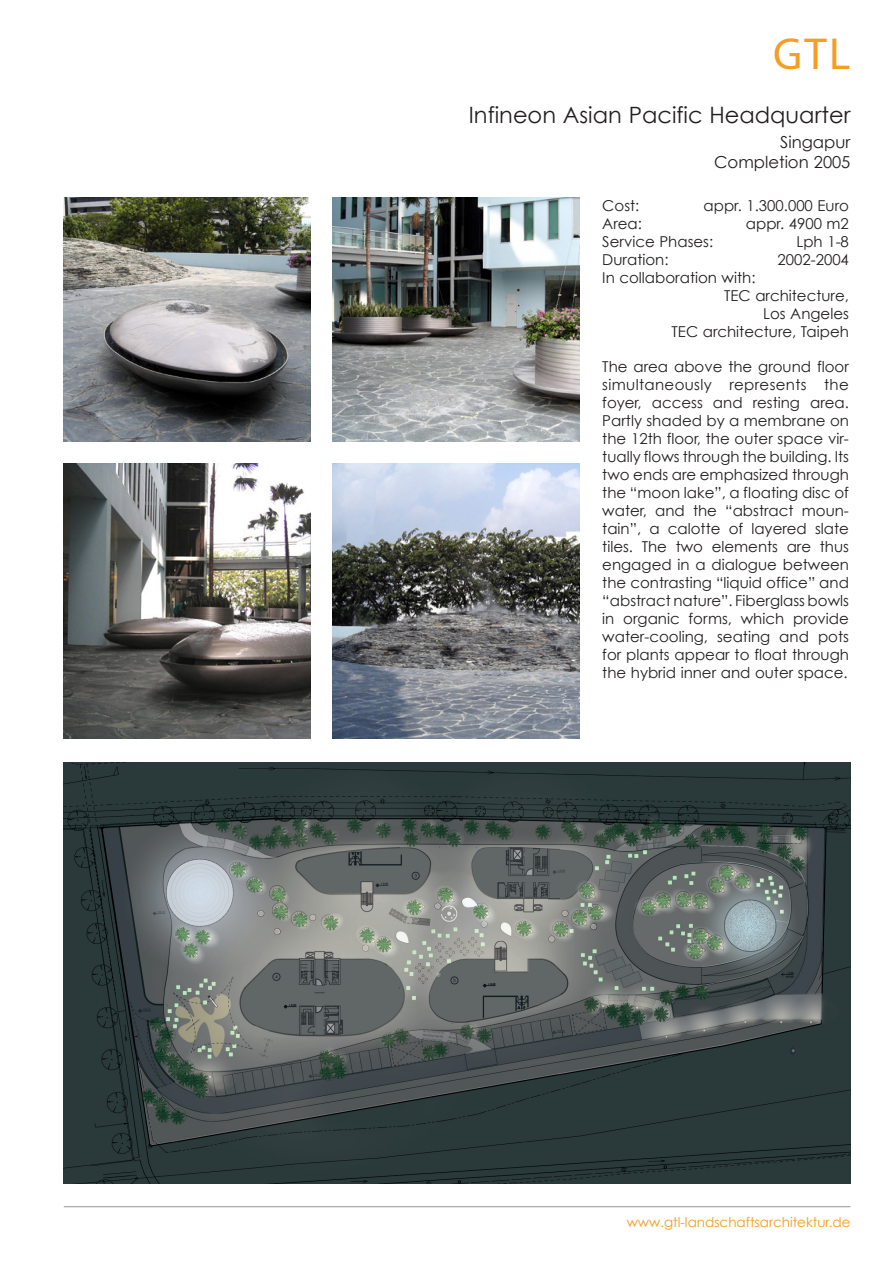
<style>
.page{position:relative;width:893px;height:1263px;background:#fff}
.page>*{position:absolute;margin:0;border:0;box-sizing:border-box;transform-origin:0 0}
.t1{font:45px "Myriad Pro";color:#f59e21}
.t2{font:22.5px "Century Gothic";color:#231f20}
.t3{font:16.5px "Century Gothic";color:#231f20}
.t4{font:15px/18px "Century Gothic";color:#231f20;text-align:justify}
.t5{font:13.5px "Century Gothic";color:#f59e21}
</style>
<div class="page">
<hr style="left:64px;top:1206px;width:786px;height:1px;background:#939598">
<img style="left:64px;top:763px;width:786px;height:420px">
<img style="left:64px;top:198px;width:247px;height:244px">
<img style="left:333px;top:464px;width:247px;height:275px">
<img style="left:333px;top:198px;width:247px;height:244px">
<img style="left:64px;top:464px;width:247px;height:275px">
<h1 class="t1" style="left:773px;top:26px;width:79px">GTL</h1>
<p class="t2" style="left:469px;top:101px;width:383px">Infineon Asian Pacific Headquarter</p>
<p class="t3" style="left:780px;top:132px;width:72px">Singapur</p>
<p class="t3" style="left:714px;top:152px;width:138px">Completion 2005</p>
<p class="t4" style="left:602px;top:196px;width:39px">Cost:</p>
<p class="t4" style="left:704px;top:196px;width:147px">appr. 1.300.000 Euro</p>
<p class="t4" style="left:602px;top:214px;width:41px">Area:</p>
<p class="t4" style="left:746px;top:214px;width:105px">appr. 4900 m2</p>
<p class="t4" style="left:602px;top:232px;width:112px">Service Phases:</p>
<p class="t4" style="left:796px;top:232px;width:54px">Lph 1-8</p>
<p class="t4" style="left:602px;top:250px;width:68px">Duration:</p>
<p class="t4" style="left:777px;top:250px;width:73px">2002-2004</p>
<p class="t4" style="left:724px;top:268px;width:126px;text-indent:-122px">In collaboration with:<br>TEC architecture,</p>
<p class="t4" style="left:763px;top:304px;width:87px">Los Angeles</p>
<p class="t4" style="left:672px;top:322px;width:179px">TEC architecture, Taipeh</p>
<p class="t4" style="left:602px;top:357px;width:248px">The area above the ground floor simultaneously represents the foyer, access and resting area.<br>Partly shaded by a membrane on the 12th floor, the outer space vir&shy;tually flows through the building. Its two ends are emphasized through the “moon lake”, a floating disc of water, and the “abstract moun&shy;tain”, a calotte of layered slate tiles. The two elements are thus engaged in a dialogue between the contrasting “liquid office” and “abstract nature”. Fiberglass bowls in organic forms, which provide water-cooling, seating and pots for plants appear to float through the hybrid inner and outer space.</p>
<p class="t5" style="left:627px;top:1213px;width:225px">www.gtl-landschaftsarchitektur.de</p>
</div>
